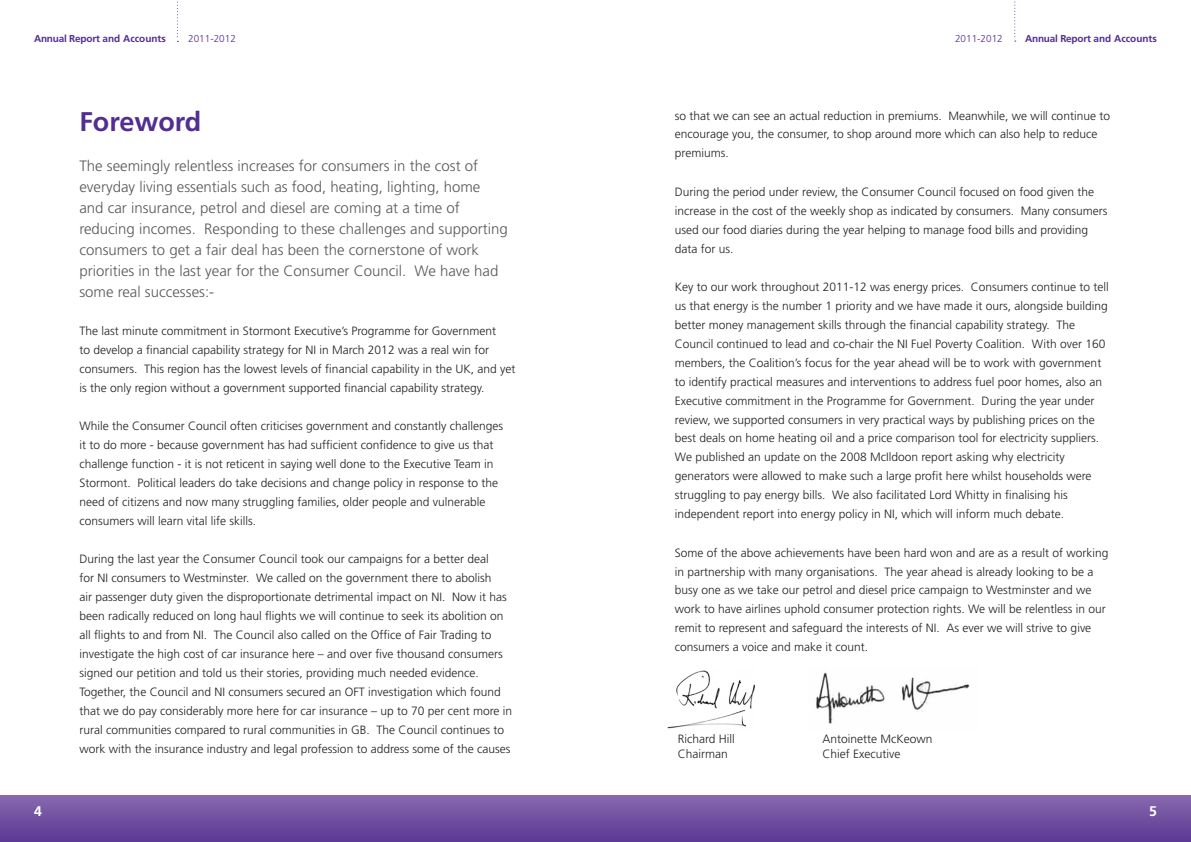
<style>
.page{position:relative;width:1191px;height:842px;background:#fff}
.page>*{position:absolute;margin:0;border:0;box-sizing:border-box;transform-origin:0 0}
.t1{font:700 27px "Frutiger";color:#522e91}
.t2{font:300 15px/21px "Frutiger";color:#58595b}
.t3{font:700 14px "Frutiger";color:#fff}
.t4{font:300 12px/19px "Frutiger";color:#231f20}
.t5{font:700 10px "Frutiger";letter-spacing:-.02em;color:#522e91}
.t6{font:300 10px "Frutiger";color:#522e91}
</style>
<div class="page">
<svg style="left:177px;top:1px;width:1px;height:41px"></svg>
<svg style="left:1014px;top:1px;width:1px;height:41px"></svg>
<div style="left:0;top:795px;width:1191px;height:47px;background:linear-gradient(to bottom,#8769ad,#5b3895)"></div>
<img style="left:816px;top:672px;width:154px;height:52px">
<img style="left:667px;top:670px;width:89px;height:59px">
<p class="t5" style="left:34px;top:32px;width:133px">Annual Report and Accounts</p>
<p class="t6" style="left:188px;top:33px;width:49px">2011-2012</p>
<p class="t6" style="left:955px;top:32px;width:49px">2011-2012</p>
<p class="t5" style="left:1025px;top:32px;width:133px">Annual Report and Accounts</p>
<h1 class="t1" style="left:79px;top:106px;width:124px">Foreword</h1>
<p class="t2" style="left:79px;top:155px;width:430px">The seemingly relentless increases for consumers in the cost of everyday living essentials such as food, heating, lighting, home and car insurance, petrol and diesel are coming at a time of reducing incomes. Responding to these challenges and supporting consumers to get a fair deal has been the cornerstone of work priorities in the last year for the Consumer Council. We have had some real successes:-</p>
<p class="t4" style="left:79px;top:321px;width:437px">The last minute commitment in Stormont Executive’s Programme for Government<br>to develop a financial capability strategy for NI in March 2012 was a real win for consumers. This region has the lowest levels of financial capability in the UK, and yet is the only region without a government supported financial capability strategy.</p>
<p class="t4" style="left:79px;top:416px;width:425px">While the Consumer Council often criticises government and constantly challenges it to do more - because government has had sufficient confidence to give us that challenge function - it is not reticent in saying well done to the Executive Team in Stormont. Political leaders do take decisions and change policy in response to the need of citizens and now many struggling families, older people and vulnerable consumers will learn vital life skills.</p>
<p class="t4" style="left:79px;top:549px;width:434px">During the last year the Consumer Council took our campaigns for a better deal<br>for NI consumers to Westminster. We called on the government there to abolish<br>air passenger duty given the disproportionate detrimental impact on NI. Now it has been radically reduced on long haul flights we will continue to seek its abolition on all flights to and from NI. The Council also called on the Office of Fair Trading to investigate the high cost of car insurance here – and over five thousand consumers signed our petition and told us their stories, providing much needed evidence.<br>Together, the Council and NI consumers secured an OFT investigation which found that we do pay considerably more here for car insurance – up to 70 per cent more in rural communities compared to rural communities in GB. The Council continues to work with the insurance industry and legal profession to address some of the causes</p>
<p class="t4" style="left:675px;top:106px;width:436px">so that we can see an actual reduction in premiums. Meanwhile, we will continue to encourage you, the consumer, to shop around more which can also help to reduce premiums.</p>
<p class="t4" style="left:675px;top:182px;width:434px">During the period under review, the Consumer Council focused on food given the increase in the cost of the weekly shop as indicated by consumers. Many consumers used our food diaries during the year helping to manage food bills and providing data for us.</p>
<p class="t4" style="left:675px;top:277px;width:435px">Key to our work throughout 2011-12 was energy prices. Consumers continue to tell us that energy is the number 1 priority and we have made it ours, alongside building better money management skills through the financial capability strategy. The Council continued to lead and co-chair the NI Fuel Poverty Coalition. With over 160 members, the Coalition’s focus for the year ahead will be to work with government to identify practical measures and interventions to address fuel poor homes, also an Executive commitment in the Programme for Government. During the year under review, we supported consumers in very practical ways by publishing prices on the best deals on home heating oil and a price comparison tool for electricity suppliers.<br>We published an update on the 2008 McIldoon report asking why electricity generators were allowed to make such a large profit here whilst households were struggling to pay energy bills. We also facilitated Lord Whitty in finalising his independent report into energy policy in NI, which will inform much debate.</p>
<p class="t4" style="left:675px;top:543px;width:435px">Some of the above achievements have been hard won and are as a result of working in partnership with many organisations. The year ahead is already looking to be a busy one as we take our petrol and diesel price campaign to Westminster and we work to have airlines uphold consumer protection rights. We will be relentless in our remit to represent and safeguard the interests of NI. As ever we will strive to give consumers a voice and make it count.</p>
<p class="t4" style="left:677px;top:732px;width:59px;line-height:14.4px">Richard Hill<br>Chairman</p>
<p class="t4" style="left:822px;top:732px;width:112px;line-height:14.4px">Antoinette McKeown<br>Chief Executive</p>
<p class="t3" style="left:34px;top:802px;width:9px">4</p>
<p class="t3" style="left:1149px;top:802px;width:9px">5</p>
</div>
